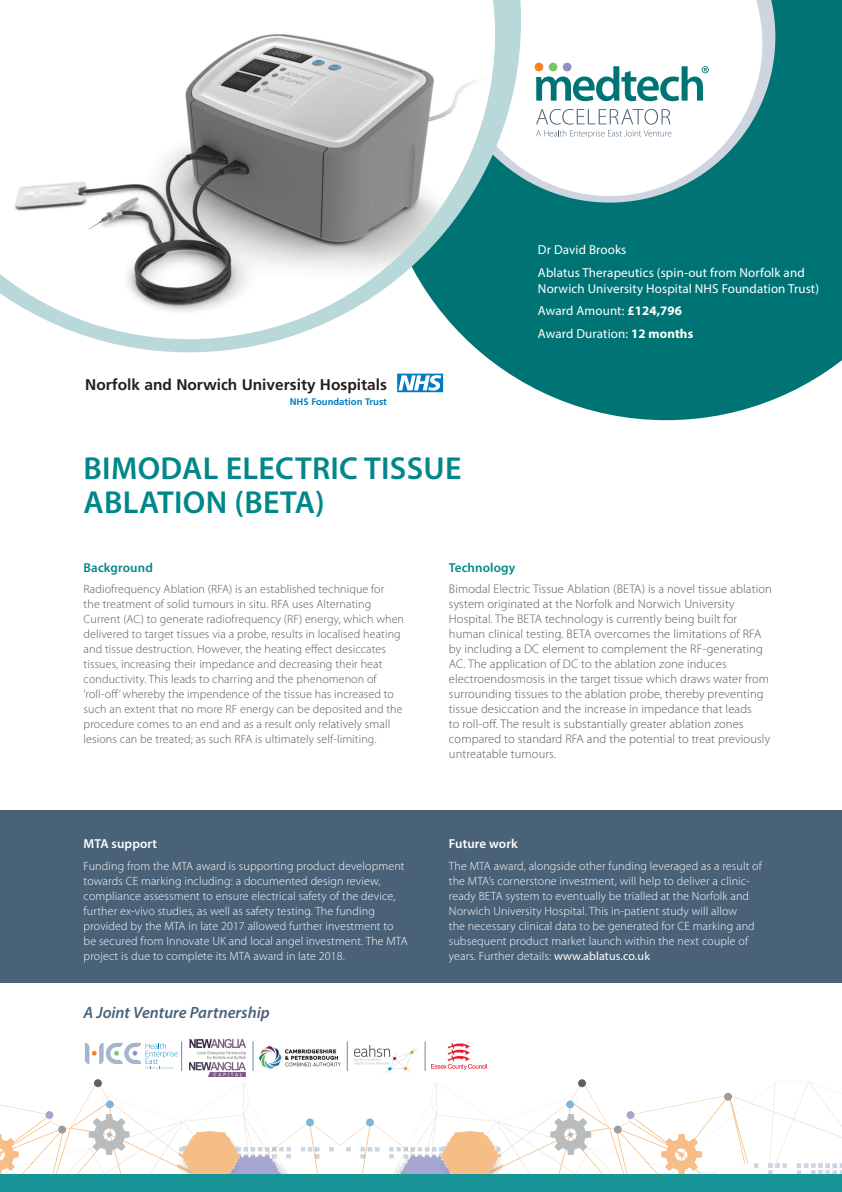
<style>
.page{position:relative;width:842px;height:1192px;background:#fff}
.page>*{position:absolute;margin:0;border:0;box-sizing:border-box;transform-origin:0 0}
.t1{font:600 31.9px/33.8px "Myriad Pro";letter-spacing:.01em;color:#00878a}
.t2{font:italic 600 16.4px "Myriad Pro";color:#496278}
.t3{font:700 15.5px "Frutiger";color:#231f20}
.t4{font:13px/16px "Myriad Pro";letter-spacing:.01em;color:#fff}
.t5{font:600 13px "Myriad Pro";letter-spacing:.01em;color:#00878a}
.t6{font:600 13px "Myriad Pro";letter-spacing:.01em;color:#fff}
.t7{font:300 12.5px/15px "Myriad Pro";letter-spacing:.01em;color:#57585a}
.t8{font:300 12px/15px "Myriad Pro";letter-spacing:.01em;color:#fff}
.t9{font:300 12px/15px "Myriad Pro";letter-spacing:.01em;color:#57585a}
.t10{font:700 9.5px "Frutiger";color:#007ac2}
.s1{font-weight:700}
.s2{font-weight:400}
</style>
<div class="page">
<svg style="left:397px;top:0;width:445px;height:420px;background:#218687"></svg>
<svg style="left:521px;top:0;width:254px;height:203px;background:#449498"></svg>
<svg style="left:521px;top:0;width:241px;height:196px"></svg>
<svg style="left:536px;top:109px;width:135px;height:29px"></svg>
<div style="left:535px;top:63px;width:8px;height:8px;background:#f58220;border-radius:50%"></div>
<div style="left:549px;top:63px;width:8px;height:8px;background:#7bc468;border-radius:50%"></div>
<div style="left:563px;top:63px;width:8px;height:8px;background:#8e90c6;border-radius:50%"></div>
<svg style="left:536px;top:66px;width:173px;height:35px"></svg>
<svg style="left:358px;top:1082px;width:484px;height:93px"></svg>
<svg style="left:626px;top:1111px;width:8px;height:8px"></svg>
<div style="left:724px;top:1093px;width:8px;height:8px;background:#9b9e9e;border-radius:50%"></div>
<div style="left:566px;top:1100px;width:8px;height:8px;background:#7cb8dc;border-radius:50%"></div>
<div style="left:578px;top:1079px;width:8px;height:8px;background:#5f6264;border-radius:50%"></div>
<div style="left:366px;top:1118px;width:8px;height:8px;background:#7cb8dc;border-radius:50%"></div>
<svg style="left:550px;top:1114px;width:214px;height:61px"></svg>
<svg style="left:94px;top:1079px;width:8px;height:8px"></svg>
<svg style="left:0;top:1082px;width:322px;height:93px"></svg>
<img style="left:177px;top:1131px;width:326px;height:44px">
<img style="left:739px;top:1163px;width:103px;height:12px">
<div style="left:0;top:1175px;width:842px;height:17px;background:#189396"></div>
<svg style="left:96px;top:0;width:425px;height:352px"></svg>
<svg style="left:57px;top:0;width:438px;height:339px"></svg>
<img style="left:0;top:20px;width:495px;height:305px">
<svg style="left:397px;top:374px;width:46px;height:18px"></svg>
<div style="left:0;top:811px;width:842px;height:172px;background:#496278"></div>
<img style="left:190px;top:1038px;width:56px;height:21px">
<img style="left:190px;top:1063px;width:55px;height:14px">
<svg style="left:85px;top:1043px;width:93px;height:27px"></svg>
<svg style="left:354px;top:1045px;width:64px;height:29px"></svg>
<hr style="left:181px;top:1041px;width:1px;height:30px;background:#73879f">
<hr style="left:253px;top:1041px;width:1px;height:30px;background:#73879f">
<hr style="left:347px;top:1041px;width:1px;height:30px;background:#73879f">
<hr style="left:425px;top:1041px;width:1px;height:30px;background:#73879f">
<img style="left:432px;top:1043px;width:54px;height:27px">
<img style="left:260px;top:1046px;width:81px;height:23px">
<p class="t3" style="left:85px;top:376px;width:303px">Norfolk and Norwich University Hospitals</p>
<p class="t10" style="left:290px;top:396px;width:99px">NHS Foundation Trust</p>
<p class="t1" style="left:84px;top:451px;width:379px">BIMODAL ELECTRIC TISSUE<br>ABLATION (BETA)</p>
<p class="t4" style="left:538px;top:242px;width:90px">Dr David Brooks</p>
<p class="t4" style="left:538px;top:264px;width:283px">Ablatus Therapeutics (spin-out from Norfolk and<br>Norwich University Hospital NHS Foundation Trust)</p>
<p class="t4" style="left:538px;top:303px;width:146px">Award Amount: <span class="s1">£124,796</span></p>
<p class="t4" style="left:538px;top:325px;width:157px">Award Duration: <span class="s1">12 months</span></p>
<p class="t5" style="left:84px;top:559px;width:71px">Background</p>
<p class="t9" style="left:84px;top:582px;width:322px">Radiofrequency Ablation (RFA) is an established technique for<br>the treatment of solid tumours in situ. RFA uses Alternating Current (AC) to generate radiofrequency (RF) energy, which when delivered to target tissues via a probe, results in localised heating and tissue destruction. However, the heating effect desiccates tissues, increasing their impedance and decreasing their heat conductivity. This leads to charring and the phenomenon of ‘roll-off’ whereby the impendence of the tissue has increased to such an extent that no more RF energy can be deposited and the procedure comes to an end and as a result only relatively small lesions can be treated; as such RFA is ultimately self-limiting.</p>
<p class="t6" style="left:84px;top:835px;width:75px">MTA support</p>
<p class="t8" style="left:84px;top:858px;width:326px">Funding from the MTA award is supporting product development towards CE marking including: a documented design review, compliance assessment to ensure electrical safety of the device, further ex-vivo studies, as well as safety testing. The funding provided by the MTA in late 2017 allowed further investment to be secured from Innovate UK and local angel investment. The MTA project is due to complete its MTA award in late 2018.</p>
<p class="t2" style="left:84px;top:1002px;width:188px">A Joint Venture Partnership</p>
<p class="t5" style="left:449px;top:559px;width:68px">Technology</p>
<p class="t7" style="left:449px;top:582px;width:324px">Bimodal Electric Tissue Ablation (BETA) is a novel tissue ablation system originated at the Norfolk and Norwich University Hospital. The BETA technology is currently being built for human clinical testing. BETA overcomes the limitations of RFA by including a DC element to complement the RF-generating AC. The application of DC to the ablation zone induces electroendosmosis in the target tissue which draws water from surrounding tissues to the ablation probe, thereby preventing tissue desiccation and the increase in impedance that leads<br>to roll-off. The result is substantially greater ablation zones compared to standard RFA and the potential to treat previously untreatable tumours.</p>
<p class="t6" style="left:449px;top:835px;width:70px">Future work</p>
<p class="t8" style="left:449px;top:858px;width:314px">The MTA award, alongside other funding leveraged as a result of the MTA’s cornerstone investment, will help to deliver a clinic&shy;ready BETA system to eventually be trialled at the Norfolk and Norwich University Hospital. This in-patient study will allow<br>the necessary clinical data to be generated for CE marking and subsequent product market launch within the next couple of years. Further details: <span class="s2">www.ablatus.co.uk</span></p>
</div>
